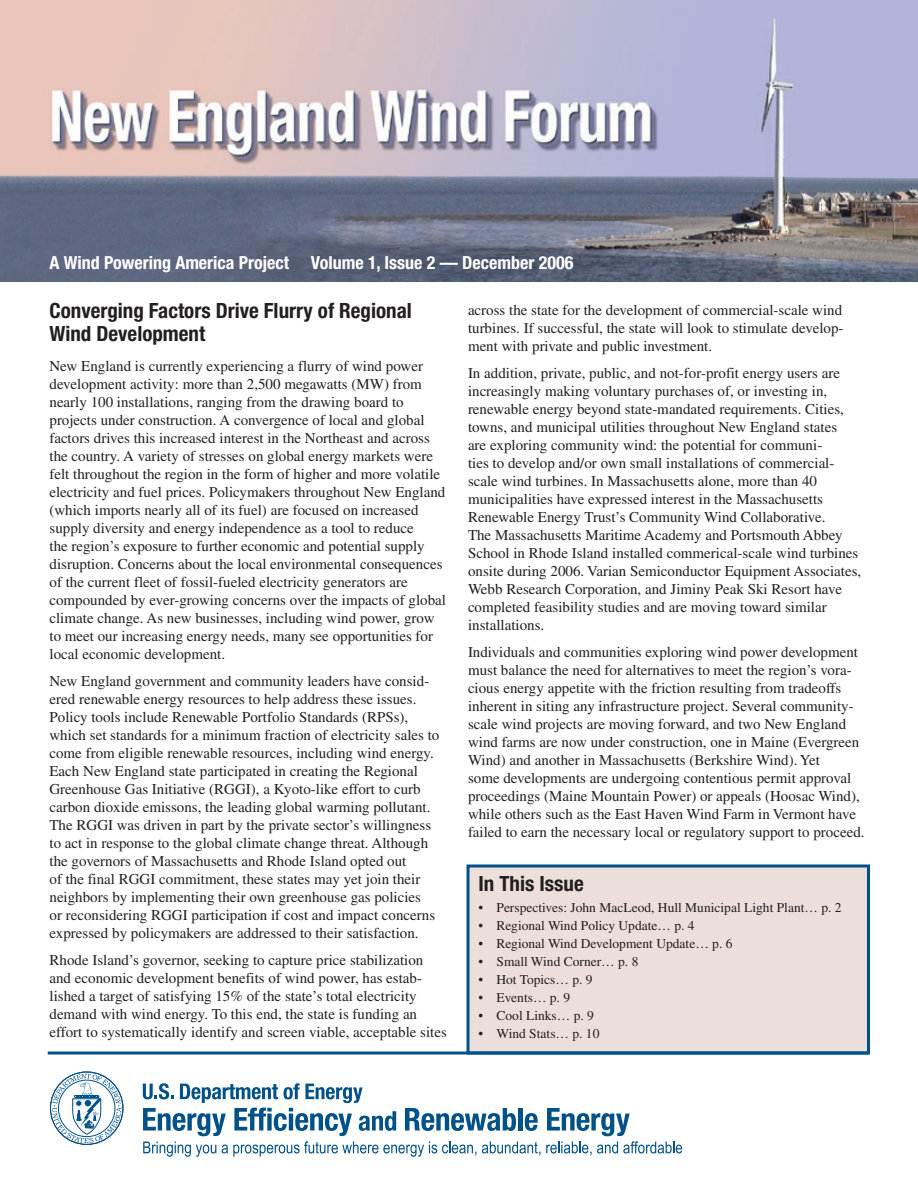
<style>
.page{position:relative;width:918px;height:1188px;background:#fff}
.page>*{position:absolute;margin:0;border:0;box-sizing:border-box;transform-origin:0 0}
.subhd_1{font:700 condensed 21px/22.8px "Helvetica Neue LT Std";color:#231f20}
.t1{font:700 condensed 18px "Helvetica Neue LT Std";color:#fff}
.body_text{font:15px/18px "Times";color:#231f20}
.body_bullet{font:13.5px "Times";color:#231f20}
</style>
<div class="page">
<img style="left:0;top:0;width:918px;height:282px">
<svg style="left:143px;top:1083px;width:397px;height:74px"></svg>
<svg style="left:546px;top:1108px;width:136px;height:48px"></svg>
<div style="left:50px;top:1072px;width:73px;height:73px;border:1px solid #005187;border-radius:50%"></div>
<svg style="left:52px;top:1074px;width:69px;height:69px"></svg>
<div style="left:468px;top:866px;width:400px;height:187px;background:#ecdedb"></div>
<div style="left:466px;top:864px;width:404px;height:190px;border:3px solid #005187"></div>
<hr style="left:48px;top:1052px;width:821px;height:2px;background:#005187">
<p class="t1" style="left:50px;top:252px;width:525px">A Wind Powering America Project Volume 1, Issue 2 — December 2006</p>
<p class="subhd_1" style="left:49px;top:299px;width:364px">Converging Factors Drive Flurry of Regional<br>Wind Development</p>
<p class="body_text" style="left:50px;top:357px;width:398px">New England is currently experiencing a flurry of wind power development activity: more than 2,500 megawatts (MW) from nearly 100 installations, ranging from the drawing board to projects under construction. A convergence of local and global factors drives this increased interest in the Northeast and across the country. A variety of stresses on global energy markets were felt throughout the region in the form of higher and more volatile electricity and fuel prices. Policymakers throughout New England (which imports nearly all of its fuel) are focused on increased supply diversity and energy independence as a tool to reduce<br>the region’s exposure to further economic and potential supply disruption. Concerns about the local environmental consequences of the current fleet of fossil-fueled electricity generators are compounded by ever-growing concerns over the impacts of global climate change. As new businesses, including wind power, grow to meet our increasing energy needs, many see opportunities for local economic development.</p>
<p class="body_text" style="left:50px;top:672px;width:391px">New England government and community leaders have consid&shy;ered renewable energy resources to help address these issues.<br>Policy tools include Renewable Portfolio Standards (RPSs), which set standards for a minimum fraction of electricity sales to come from eligible renewable resources, including wind energy.<br>Each New England state participated in creating the Regional Greenhouse Gas Initiative (RGGI), a Kyoto-like effort to curb carbon dioxide emissons, the leading global warming pollutant.<br>The RGGI was driven in part by the private sector’s willingness to act in response to the global climate change threat. Although the governors of Massachusetts and Rhode Island opted out<br>of the final RGGI commitment, these states may yet join their neighbors by implementing their own greenhouse gas policies<br>or reconsidering RGGI participation if cost and impact concerns expressed by policymakers are addressed to their satisfaction.</p>
<p class="body_text" style="left:50px;top:951px;width:399px">Rhode Island’s governor, seeking to capture price stabilization and economic development benefits of wind power, has estab&shy;lished a target of satisfying 15% of the state’s total electricity demand with wind energy. To this end, the state is funding an effort to systematically identify and screen viable, acceptable sites</p>
<p class="body_text" style="left:468px;top:301px;width:377px;text-align:justify">across the state for the development of commercial-scale wind turbines. If successful, the state will look to stimulate develop&shy;ment with private and public investment.</p>
<p class="body_text" style="left:468px;top:364px;width:395px">In addition, private, public, and not-for-profit energy users are increasingly making voluntary purchases of, or investing in, renewable energy beyond state-mandated requirements. Cities, towns, and municipal utilities throughout New England states<br>are exploring community wind: the potential for communi-<br>ties to develop and/or own small installations of commercial&shy;scale wind turbines. In Massachusetts alone, more than 40 municipalities have expressed interest in the Massachusetts Renewable Energy Trust’s Community Wind Collaborative.<br>The Massachusetts Maritime Academy and Portsmouth Abbey School in Rhode Island installed commerical-scale wind turbines onsite during 2006. Varian Semiconductor Equipment Associates, Webb Research Corporation, and Jiminy Peak Ski Resort have completed feasibility studies and are moving toward similar installations.</p>
<p class="body_text" style="left:468px;top:643px;width:398px">Individuals and communities exploring wind power development must balance the need for alternatives to meet the region’s vora&shy;cious energy appetite with the friction resulting from tradeoffs inherent in siting any infrastructure project. Several community&shy;scale wind projects are moving forward, and two New England wind farms are now under construction, one in Maine (Evergreen Wind) and another in Massachusetts (Berkshire Wind). Yet<br>some developments are undergoing contentious permit approval proceedings (Maine Mountain Power) or appeals (Hoosac Wind), while others such as the East Haven Wind Farm in Vermont have failed to earn the necessary local or regulatory support to proceed.</p>
<p class="subhd_1" style="left:478px;top:872px;width:107px">In This Issue</p>
<p class="body_bullet" style="left:478px;top:900px;width:365px">• Perspectives: John MacLeod, Hull Municipal Light Plant… p. 2</p>
<p class="body_bullet" style="left:478px;top:918px;width:218px">• Regional Wind Policy Update… p. 4</p>
<p class="body_bullet" style="left:478px;top:936px;width:256px">• Regional Wind Development Update… p. 6</p>
<p class="body_bullet" style="left:478px;top:954px;width:161px">• Small Wind Corner… p. 8</p>
<p class="body_bullet" style="left:478px;top:972px;width:116px">• Hot Topics… p. 9</p>
<p class="body_bullet" style="left:478px;top:990px;width:93px">• Events… p. 9</p>
<p class="body_bullet" style="left:478px;top:1008px;width:117px">• Cool Links… p. 9</p>
<p class="body_bullet" style="left:478px;top:1026px;width:122px">• Wind Stats… p. 10</p>
</div>
